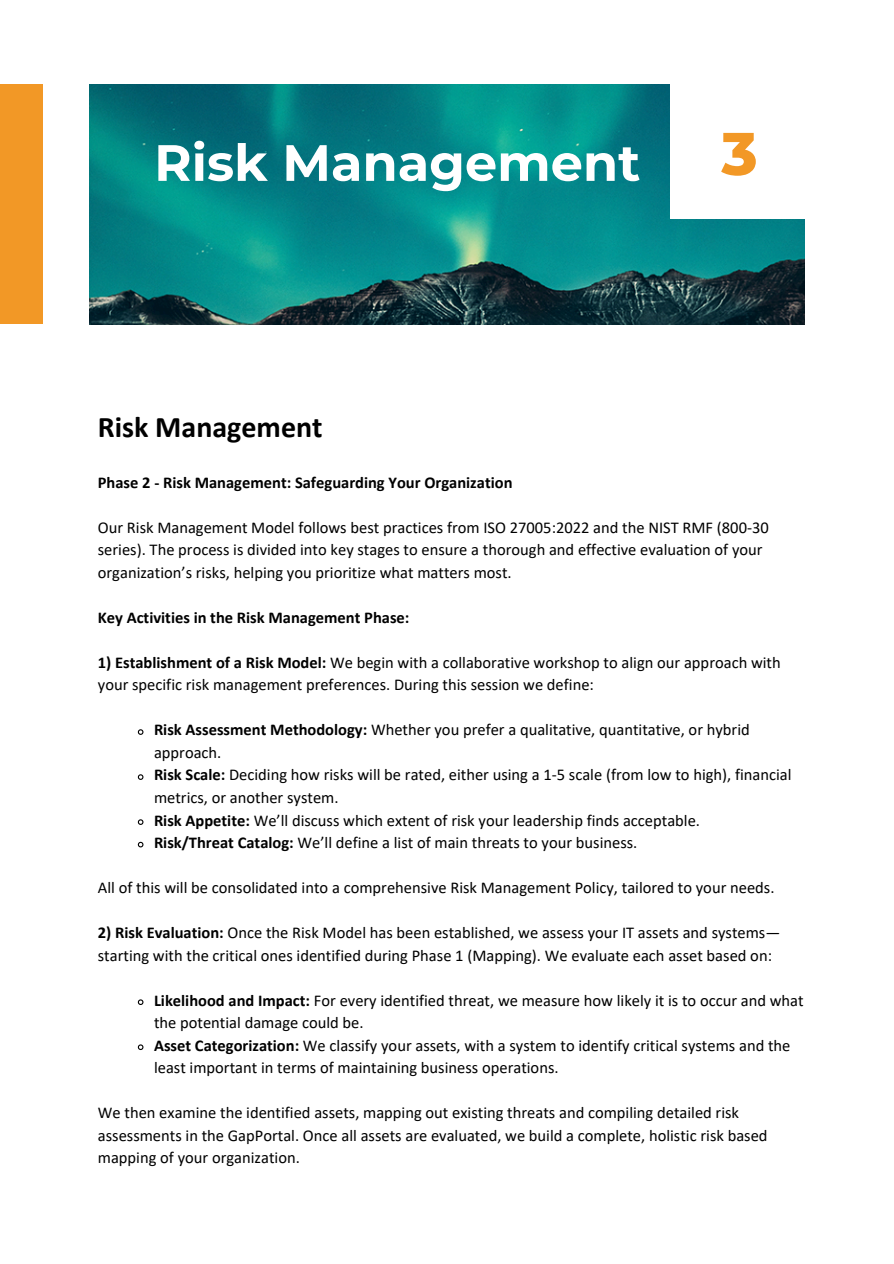
<style>
.page{position:relative;width:894px;height:1264px;background:#fff}
.page>*{position:absolute;margin:0;border:0;box-sizing:border-box;transform-origin:0 0}
.t1{font:800 60px "Montserrat";color:#f29826}
.t2{font:700 51px "Montserrat";color:#fff}
.t3{font:700 30px "Calibri";color:#000}
.t4{font:16.5px/22.5px "Calibri";color:#000}
.t5{font:700 16.5px "Calibri";color:#000}
.s1{font-weight:700}
</style>
<div class="page">
<img style="left:89px;top:85px;width:715px;height:239px">
<div style="left:670px;top:81px;width:138px;height:138px;background:#fff"></div>
<div style="left:0;top:85px;width:43px;height:239px;background:#f29826"></div>
<svg style="left:137px;top:729px;width:7px;height:6px"></svg>
<svg style="left:137px;top:774px;width:7px;height:6px"></svg>
<svg style="left:137px;top:819px;width:7px;height:6px"></svg>
<svg style="left:137px;top:841px;width:7px;height:7px"></svg>
<svg style="left:137px;top:999px;width:7px;height:6px"></svg>
<svg style="left:137px;top:1044px;width:7px;height:6px"></svg>
<p class="t2" style="left:154px;top:131px;width:487px">Risk Management</p>
<p class="t1" style="left:721px;top:117px;width:38px">3</p>
<h1 class="t3" style="left:98px;top:414px;width:226px">Risk Management</h1>
<p class="t5" style="left:98px;top:475px;width:416px">Phase 2 - Risk Management: Safeguarding Your Organization</p>
<h2 class="t4" style="left:98px;top:517px;width:672px">Our Risk Management Model follows best practices from ISO 27005:2022 and the NIST RMF (800-30 series). The process is divided into key stages to ensure a thorough and effective evaluation of your organization’s risks, helping you prioritize what matters most.</h2>
<h3 class="t5" style="left:98px;top:610px;width:313px">Key Activities in the Risk Management Phase:</h3>
<p class="t4" style="left:98px;top:652px;width:684px"><span class="s1">1) Establishment of a Risk Model:</span> We begin with a collaborative workshop to align our approach with your specific risk management preferences. During this session we define:</p>
<h3 class="t4" style="left:154px;top:720px;width:597px"><span class="s1">Risk Assessment Methodology:</span> Whether you prefer a qualitative, quantitative, or hybrid approach.</h3>
<p class="t4" style="left:154px;top:765px;width:639px"><span class="s1">Risk Scale:</span> Deciding how risks will be rated, either using a 1-5 scale (from low to high), financial metrics, or another system.</p>
<p class="t4" style="left:154px;top:810px;width:547px"><span class="s1">Risk Appetite:</span> We’ll discuss which extent of risk your leadership finds acceptable.</p>
<p class="t4" style="left:154px;top:832px;width:485px"><span class="s1">Risk/Threat Catalog:</span> We’ll define a list of main threats to your business.</p>
<p class="t4" style="left:98px;top:877px;width:678px">All of this will be consolidated into a comprehensive Risk Management Policy, tailored to your needs.</p>
<p class="t4" style="left:98px;top:922px;width:683px"><span class="s1">2) Risk Evaluation:</span> Once the Risk Model has been established, we assess your IT assets and systems— starting with the critical ones identified during Phase 1 (Mapping). We evaluate each asset based on:</p>
<p class="t4" style="left:154px;top:990px;width:651px"><span class="s1">Likelihood and Impact:</span> For every identified threat, we measure how likely it is to occur and what the potential damage could be.</p>
<p class="t4" style="left:154px;top:1035px;width:637px"><span class="s1">Asset Categorization:</span> We classify your assets, with a system to identify critical systems and the least important in terms of maintaining business operations.</p>
<p class="t4" style="left:98px;top:1102px;width:671px">We then examine the identified assets, mapping out existing threats and compiling detailed risk assessments in the GapPortal. Once all assets are evaluated, we build a complete, holistic risk based mapping of your organization.</p>
</div>
